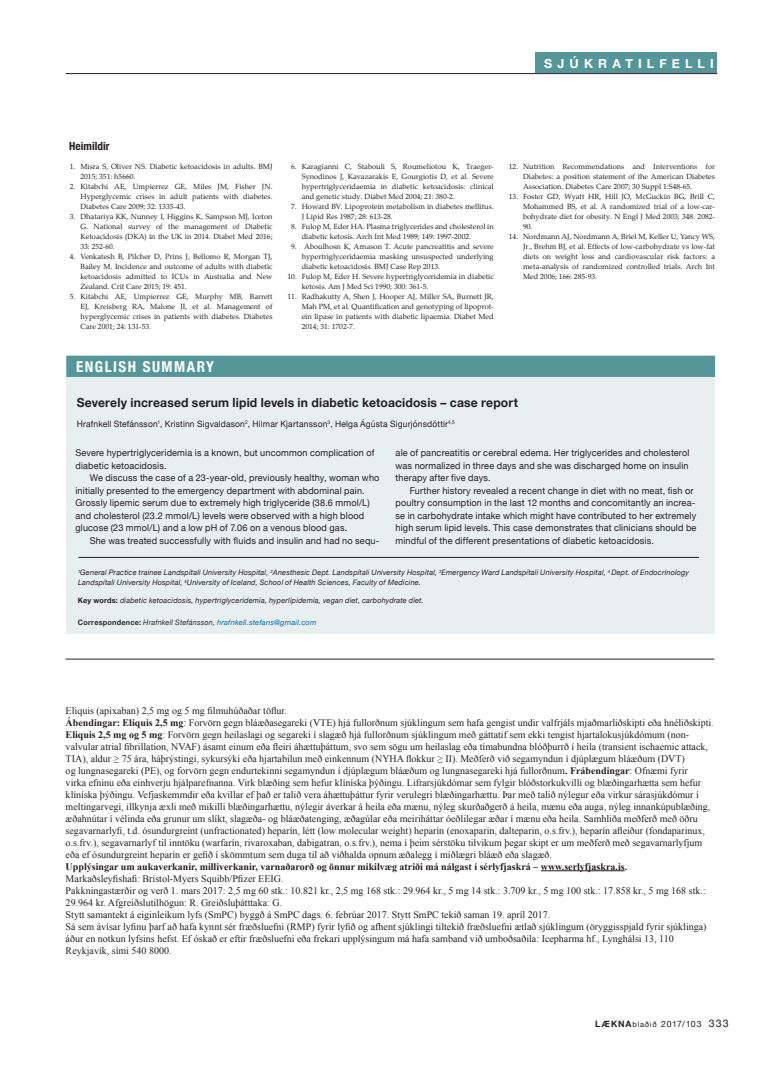
<style>
.page{position:relative;width:780px;height:1088px;background:#fff}
.page>*{position:absolute;margin:0;border:0;box-sizing:border-box;transform-origin:0 0}
.t1{font:700 condensed 15px "Helvetica Neue";letter-spacing:.1em;color:#fff}
.t2{font:700 12.5px "Helvetica Neue";letter-spacing:.015em;color:#231f20}
.t3{font:700 12.5px "Helvetica Neue";letter-spacing:.41em;color:#fff}
.t4{font:700 condensed 11.25px "Helvetica Neue";color:#231f20}
.t5{font:10px/12px "Times New Roman";color:#231f20}
.t6{font:700 10px "Times New Roman";color:#231f20}
.t7{font:9.38px/12.5px "Helvetica Neue";letter-spacing:.015em;color:#231f20}
.t8{font:8.75px "Helvetica Neue";letter-spacing:.02em;color:#231f20}
.t9{font:7.5px/10px "Palatino Linotype";color:#231f20;text-align:justify}
.t10{font:italic 7.5px/10px "Helvetica Neue";letter-spacing:.025em;color:#231f20}
.t11{font:italic 7.5px "Helvetica Neue";letter-spacing:.025em;color:#006fad}
.s1{font-weight:700;font-style:normal}
.s2{font-weight:700;font-style:normal;color:#2c2c2c}
.s3{color:#2c2c2c}
.s4{font-weight:700}
.s5{font-size:7.5px}
.s6{font-size:10.62px}
</style>
<div class="page">
<hr style="left:66px;top:73px;width:651px;height:1px;background:#231f20">
<div style="left:66px;top:376px;width:649px;height:258px;background:#e9eeef"></div>
<div style="left:67px;top:356px;width:647px;height:20px;background:#559799"></div>
<div style="left:66px;top:356px;width:649px;height:21px;border:1px solid #559799"></div>
<hr style="left:78px;top:557px;width:621px;height:1px;background:#231f20">
<div style="left:535px;top:52px;width:182px;height:21px;background:#559799"></div>
<hr style="left:540px;top:870px;width:84px;height:1px;background:#231f20">
<hr style="left:66px;top:659px;width:648px;height:1px;background:#231f20">
<p class="t3" style="left:544px;top:54px;width:171px">SJÚKRATILFELLI</p>
<p class="t4" style="left:69px;top:137px;width:42px">Heimildir</p>
<p class="t9" style="left:80px;top:162px;width:193px;text-indent:-11px">1. Misra S, Oliver NS. Diabetic ketoacidosis in adults. BMJ<br>2015; 351: h5660.</p>
<p class="t9" style="left:80px;top:181px;width:193px;text-indent:-11px">2. Kitabchi AE, Umpierrez GE, Miles JM, Fisher JN.<br>Hyperglycemic crises in adult patients with diabetes.<br>Diabetes Care 2009; 32: 1335-43.</p>
<p class="t9" style="left:80px;top:211px;width:193px;text-indent:-11px">3. Dhatariya KK, Nunney I, Higgins K, Sampson MJ, Iceton G. National survey of the management of Diabetic Ketoacidosis (DKA) in the UK in 2014. Diabet Med 2016; 33: 252-60.</p>
<p class="t9" style="left:80px;top:251px;width:193px;text-indent:-11px">4. Venkatesh B, Pilcher D, Prins J, Bellomo R, Morgan TJ, Bailey M. Incidence and outcome of adults with diabetic ketoacidosis admitted to ICUs in Australia and New Zealand. Crit Care 2015; 19: 451.</p>
<p class="t9" style="left:80px;top:291px;width:193px;text-indent:-11px">5. Kitabchi AE, Umpierrez GE, Murphy MB, Barrett EJ, Kreisberg RA, Malone JI, et al. Management of hyperglycemic crises in patients with diabetes. Diabetes Care 2001; 24: 131-53.</p>
<h1 class="t1" style="left:76px;top:354px;width:139px">ENGLISH SUMMARY</h1>
<p class="t9" style="left:302px;top:161px;width:193px;text-indent:-11px">6. Karagianni C, Stabouli S, Roumeliotou K, Traeger-Synodinos J, Kavazarakis E, Gourgiotis D, et al. Severe hypertriglyceridaemia in diabetic ketoacidosis: clinical and genetic study. Diabet Med 2004; 21: 380-2.</p>
<p class="t9" style="left:302px;top:201px;width:193px;text-indent:-11px">7. Howard BV. Lipoprotein metabolism in diabetes mellitus.<br>J Lipid Res 1987; 28: 613-28.</p>
<p class="t9" style="left:302px;top:221px;width:193px;text-indent:-11px">8. Fulop M, Eder HA. Plasma triglycerides and cholesterol in diabetic ketosis. Arch Int Med 1989; 149: 1997-2002.</p>
<p class="t9" style="left:302px;top:241px;width:193px;text-indent:-11px">9. Aboulhosn K, Arnason T. Acute pancreatitis and severe hypertriglyceridaemia masking unsuspected underlying diabetic ketoacidosis. BMJ Case Rep 2013.</p>
<p class="t9" style="left:302px;top:271px;width:193px;text-indent:-14px">10. Fulop M, Eder H. Severe hypertriglyceridemia in diabetic ketosis. Am J Med Sci 1990; 300: 361-5.</p>
<p class="t9" style="left:302px;top:291px;width:193px;text-indent:-14px">11. Radhakutty A, Shen J, Hooper AJ, Miller SA, Burnett JR, Mah PM, et al. Quantification and genotyping of lipoprot&shy;ein lipase in patients with diabetic lipaemia. Diabet Med 2014; 31: 1702-7.</p>
<p class="t9" style="left:523px;top:161px;width:193px;text-indent:-14px">12. Nutrition Recommendations and Interventions for Diabetes: a position statement of the American Diabetes Association. Diabetes Care 2007; 30 Suppl 1:S48-65.</p>
<p class="t9" style="left:523px;top:191px;width:193px;text-indent:-14px">13. Foster GD, Wyatt HR, Hill JO, McGuckin BG, Brill C, Mohammed BS, et al. A randomized trial of a low-car&shy;bohydrate diet for obesity. N Engl J Med 2003; 348: 2082- 90.</p>
<p class="t9" style="left:523px;top:231px;width:193px;text-indent:-14px">14. Nordmann AJ, Nordmann A, Briel M, Keller U, Yancy WS, Jr., Brehm BJ, et al. Effects of low-carbohydrate vs low-fat diets on weight loss and cardiovascular risk factors: a meta-analysis of randomized controlled trials. Arch Int Med 2006; 166: 285-93.</p>
<p class="t2" style="left:77px;top:393px;width:442px">Severely increased serum lipid levels in diabetic ketoacidosis – case report</p>
<p class="t8" style="left:77px;top:417px;width:379px">Hrafnkell Stefánsson<sup>1</sup>, Kristinn Sigvaldason<sup>2</sup>, Hilmar Kjartansson<sup>3</sup>, Helga Ágústa Sigurjónsdóttir<sup>4,5</sup></p>
<p class="t7" style="left:75px;top:447px;width:300px">Severe hypertriglyceridemia is a known, but uncommon complication of diabetic ketoacidosis.</p>
<p class="t7" style="left:75px;top:472px;width:305px;text-indent:14px">We discuss the case of a 23-year-old, previously healthy, woman who initially presented to the emergency department with abdominal pain.<br>Grossly lipemic serum due to extremely high triglyceride (38.6 mmol/L) and cholesterol (23.2 mmol/L) levels were observed with a high blood glucose (23 mmol/L) and a low pH of 7.06 on a venous blood gas.</p>
<p class="t7" style="left:90px;top:535px;width:291px">She was treated successfully with fluids and insulin and had no sequ-</p>
<p class="t7" style="left:395px;top:447px;width:295px;text-align:justify">ale of pancreatitis or cerebral edema. Her triglycerides and cholesterol was normalized in three days and she was discharged home on insulin therapy after five days.</p>
<p class="t7" style="left:395px;top:485px;width:302px;text-indent:14px">Further history revealed a recent change in diet with no meat, fish or poultry consumption in the last 12 months and concomitantly an increa&shy;se in carbohydrate intake which might have contributed to her extremely high serum lipid levels. This case demonstrates that clinicians should be mindful of the different presentations of diabetic ketoacidosis.</p>
<p class="t10" style="left:78px;top:568px;width:612px"><sup>1</sup>General Practice trainee Landspítali University Hospital, <sup>2</sup>Anesthesic Dept. Landspítali University Hospital, <sup>3</sup>Emergency Ward Landspítali University Hospital, <sup>4</sup> Dept. of Endocrinology<br>Landspítali University Hospital, <sup>5</sup>University of Iceland, School of Health Sciences, Faculty of Medicine.</p>
<p class="t10" style="left:78px;top:595px;width:347px"><span class="s1">Key words:</span> diabetic ketoacidosis, hypertriglyceridemia, hyperlipidemia, vegan diet, carbohydrate diet.</p>
<p class="t11" style="left:78px;top:616px;width:240px"><span class="s2">Correspondence:</span> <span class="s3">Hrafnkell Stefánsson,</span> hrafnkell.stefans@gmail.com</p>
<p class="t5" style="left:66px;top:704px;width:649px">Eliquis (apixaban) 2,5 mg og 5 mg filmuhúðaðar töflur.<br><span class="s4">Ábendingar: Eliquis 2,5 mg</span>: Forvörn gegn bláæðasegareki (VTE) hjá fullorðnum sjúklingum sem hafa gengist undir valfrjáls mjaðmarliðskipti eða hnéliðskipti.<br><span class="s4">Eliquis 2,5 mg og 5 mg</span>: Forvörn gegn heilaslagi og segareki í slagæð hjá fullorðnum sjúklingum með gáttatif sem ekki tengist hjartalokusjúkdómum (non&shy;valvular atrial fibrillation, NVAF) ásamt einum eða fleiri áhættuþáttum, svo sem sögu um heilaslag eða tímabundna blóðþurrð í heila (transient ischaemic attack, TIA), aldur ≥ 75 ára, háþrýstingi, sykursýki eða hjartabilun með einkennum (NYHA flokkur ≥ II). Meðferð við segamyndun í djúplægum bláæðum (DVT)<br>og lungnasegareki (PE), og forvörn gegn endurtekinni segamyndun í djúplægum bláæðum og lungnasegareki hjá fullorðnum<span class="s4">. Frábendingar</span>: Ofnæmi fyrir<br>virka efninu eða einhverju hjálparefnanna. Virk blæðing sem hefur klíníska þýðingu. Lifrarsjúkdómar sem fylgir blóðstorkukvilli og blæðingarhætta sem hefur klíníska þýðingu. Vefjaskemmdir eða kvillar ef það er talið vera áhættuþáttur fyrir verulegri blæðingarhættu. Þar með talið nýlegur eða virkur sárasjúkdómur í meltingarvegi, illkynja æxli með mikilli blæðingarhættu, nýlegir áverkar á heila eða mænu, nýleg skurðaðgerð á heila, mænu eða auga, nýleg innankúpublæðing, æðahnútar í vélinda eða grunur um slíkt, slagæða- og bláæðatenging, æðagúlar eða meiriháttar óeðlilegar æðar í mænu eða heila. Samhliða meðferð með öðru segavarnarlyfi, t.d. ósundurgreint (unfractionated) heparín, létt (low molecular weight) heparín (enoxaparin, dalteparin, o.s.frv.), heparín afleiður (fondaparinux, o.s.frv.), segavarnarlyf til inntöku (warfarín, rivaroxaban, dabigatran, o.s.frv.), nema í þeim sérstöku tilvikum þegar skipt er um meðferð með segavarnarlyfjum eða ef ósundurgreint heparín er gefið í skömmtum sem duga til að viðhalda opnum æðalegg í miðlægri bláæð eða slagæð.</p>
<p class="t6" style="left:66px;top:859px;width:563px">Upplýsingar um aukaverkanir, milliverkanir, varnaðarorð og önnur mikilvæg atriði má nálgast í sérlyfjaskrá – www.serlyfjaskra.is.</p>
<p class="t5" style="left:66px;top:872px;width:642px">Markaðsleyfishafi: Bristol-Myers Squibb/Pfizer EEIG.<br>Pakkningastærðir og verð 1. mars 2017: 2,5 mg 60 stk.: 10.821 kr., 2,5 mg 168 stk.: 29.964 kr., 5 mg 14 stk.: 3.709 kr., 5 mg 100 stk.: 17.858 kr., 5 mg 168 stk.:<br>29.964 kr. Afgreiðslutilhögun: R. Greiðsluþátttaka: G.<br>Stytt samantekt á eiginleikum lyfs (SmPC) byggð á SmPC dags. 6. febrúar 2017. Stytt SmPC tekið saman 19. apríl 2017.<br>Sá sem ávísar lyfinu þarf að hafa kynnt sér fræðsluefni (RMP) fyrir lyfið og afhent sjúklingi tiltekið fræðsluefni ætlað sjúklingum (öryggisspjald fyrir sjúklinga) áður en notkun lyfsins hefst. Ef óskað er eftir fræðsluefni eða frekari upplýsingum má hafa samband við umboðsaðila: Icepharma hf., Lynghálsi 13, 110<br>Reykjavík, sími 540 8000.</p>
<p class="t8" style="left:595px;top:1018px;width:135px"><span class="s4">LÆKNA</span><span class="s5">blaðið</span> 2017/103 <span class="s6">333</span></p>
</div>
